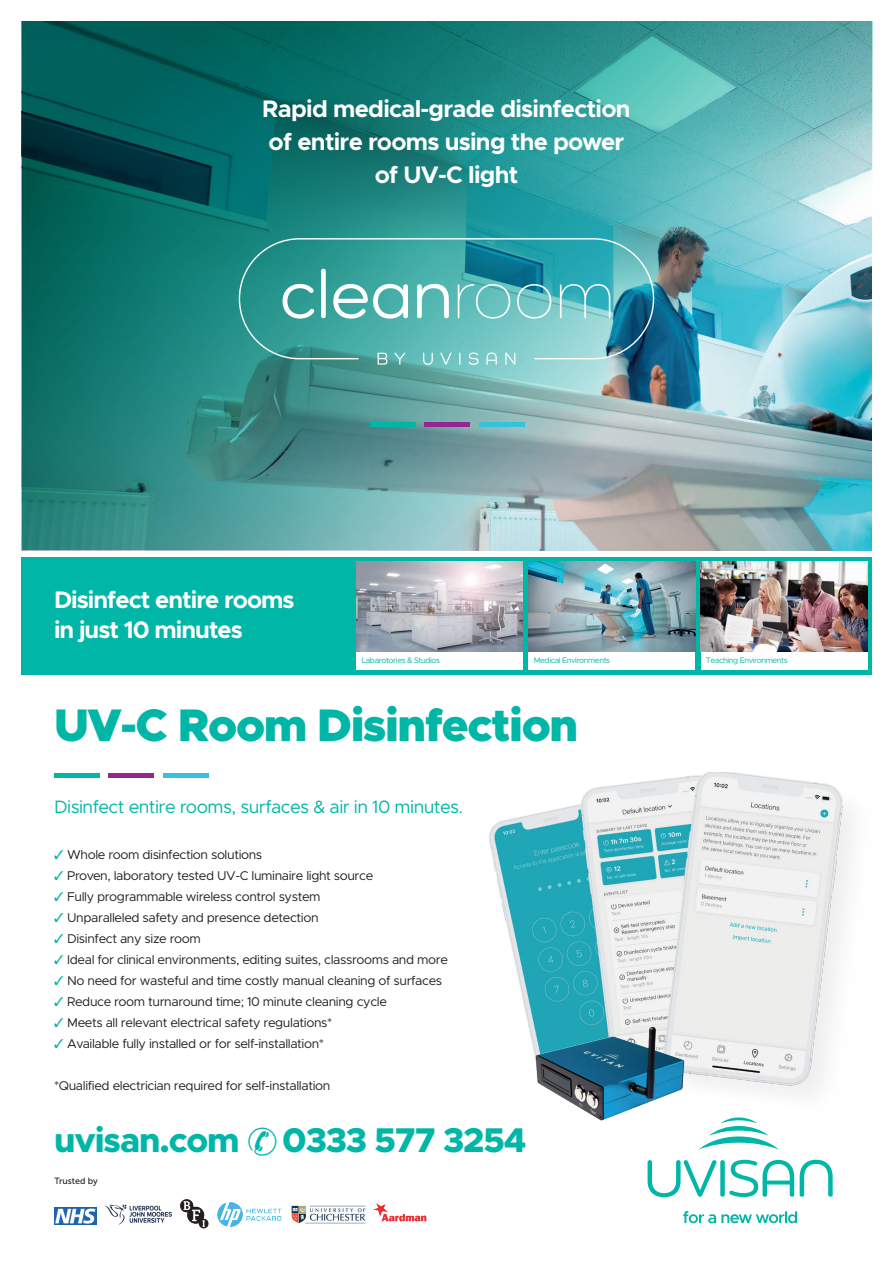
<style>
.page{position:relative;width:893px;height:1263px;background:#fff}
.page>*{position:absolute;margin:0;border:0;box-sizing:border-box;transform-origin:0 0}
.t1{font:900 45.9px "Metropolis";letter-spacing:-.03em;color:#00b6a6}
.t2{font:800 34.5px "Metropolis";letter-spacing:-.03em;color:#00b6a6}
.t3{font:700 24px/33px "Metropolis";letter-spacing:-.03em;color:#fff}
.t4{font:18px "Metropolis";letter-spacing:-.03em;color:#00b6a6}
.t5{font:12.75px "Metropolis";letter-spacing:-.03em;color:#231f20}
.t6{font:9px "Museo Sans 500";color:#231f20}
.t7{font:7.95px "Metropolis";letter-spacing:-.05em;color:#00b6a6}
.s1{color:#00b6a6}
</style>
<div class="page">
<div style="left:21px;top:557px;width:851px;height:117px;background:#00b6a6"></div>
<img style="left:54px;top:1207px;width:43px;height:18px">
<img style="left:105px;top:1204px;width:67px;height:21px">
<img style="left:217px;top:1202px;width:65px;height:25px">
<img style="left:291px;top:1205px;width:75px;height:18px">
<img style="left:373px;top:1203px;width:54px;height:19px">
<img style="left:180px;top:1199px;width:29px;height:30px">
<hr style="left:54px;top:773px;width:45px;height:4px;background:#00b6a6">
<hr style="left:108px;top:773px;width:46px;height:4px;background:#95268f">
<hr style="left:163px;top:773px;width:45px;height:4px;background:#37c2dc">
<div style="left:357px;top:651px;width:166px;height:19px;background:#fff"></div>
<img style="left:357px;top:561px;width:166px;height:90px">
<div style="left:529px;top:651px;width:166px;height:19px;background:#fff"></div>
<img style="left:529px;top:561px;width:166px;height:90px">
<div style="left:701px;top:651px;width:166px;height:19px;background:#fff"></div>
<img style="left:701px;top:561px;width:166px;height:90px">
<svg style="left:648px;top:1160px;width:69px;height:37px"></svg>
<div style="left:720px;top:1160px;width:5px;height:37px;background:#00b6a6;border-radius:2px"></div>
<svg style="left:729px;top:1160px;width:65px;height:37px"></svg>
<svg style="left:800px;top:1160px;width:33px;height:37px"></svg>
<svg style="left:699px;top:1123px;width:79px;height:26px"></svg>
<svg style="left:683px;top:1211px;width:114px;height:12px"></svg>
<img style="left:22px;top:21px;width:850px;height:528px">
<svg style="left:239px;top:238px;width:415px;height:121px;background:#50acad"></svg>
<svg style="left:378px;top:353px;width:9px;height:12px"></svg>
<svg style="left:394px;top:353px;width:11px;height:12px"></svg>
<svg style="left:423px;top:353px;width:10px;height:12px"></svg>
<svg style="left:440px;top:353px;width:11px;height:12px"></svg>
<svg style="left:459px;top:353px;width:1px;height:12px"></svg>
<svg style="left:469px;top:352px;width:9px;height:13px"></svg>
<svg style="left:486px;top:352px;width:11px;height:13px"></svg>
<svg style="left:505px;top:353px;width:10px;height:12px"></svg>
<div style="left:370px;top:422px;width:46px;height:5px;background:#00b6a6"></div>
<div style="left:425px;top:422px;width:45px;height:5px;background:#95268f"></div>
<div style="left:479px;top:422px;width:45px;height:5px;background:#37c2dc"></div>
<img style="left:489px;top:773px;width:363px;height:350px">
<img style="left:511px;top:1009px;width:202px;height:135px">
<h3 class="t3" style="left:262px;top:92px;width:370px;text-align:center">Rapid medical-grade disinfection of entire rooms using the power of UV-C light</h3>
<h3 class="t3" style="left:54px;top:584px;width:242px;line-height:30px">Disinfect entire rooms in just 10 minutes</h3>
<p class="t7" style="left:362px;top:655px;width:80px">Labarotories &amp; Studios</p>
<p class="t7" style="left:534px;top:655px;width:78px">Medical Environments</p>
<p class="t7" style="left:706px;top:655px;width:83px">Teaching Environments</p>
<h1 class="t1" style="left:54px;top:696px;width:526px">UV-C Room Disinfection</h1>
<h3 class="t4" style="left:54px;top:795px;width:411px">Disinfect entire rooms, surfaces &amp; air in 10 minutes.</h3>
<p class="t5" style="left:54px;top:846px;width:210px"><span class="s1">✓</span> Whole room disinfection solutions</p>
<p class="t5" style="left:54px;top:867px;width:321px"><span class="s1">✓</span> Proven, laboratory tested UV-C luminaire light source</p>
<p class="t5" style="left:54px;top:888px;width:268px"><span class="s1">✓</span> Fully programmable wireless control system</p>
<p class="t5" style="left:54px;top:909px;width:266px"><span class="s1">✓</span> Unparalleled safety and presence detection</p>
<p class="t5" style="left:54px;top:930px;width:148px"><span class="s1">✓</span> Disinfect any size room</p>
<p class="t5" style="left:54px;top:951px;width:395px"><span class="s1">✓</span> Ideal for clinical environments, editing suites, classrooms and more</p>
<p class="t5" style="left:54px;top:972px;width:390px"><span class="s1">✓</span> No need for wasteful and time costly manual cleaning of surfaces</p>
<p class="t5" style="left:54px;top:993px;width:334px"><span class="s1">✓</span> Reduce room turnaround time; 10 minute cleaning cycle</p>
<p class="t5" style="left:54px;top:1014px;width:280px"><span class="s1">✓</span> Meets all relevant electrical safety regulations*</p>
<p class="t5" style="left:54px;top:1035px;width:272px"><span class="s1">✓</span> Available fully installed or for self-installation*</p>
<p class="t5" style="left:54px;top:1077px;width:278px">*Qualified electrician required for self-installation</p>
<h2 class="t2" style="left:54px;top:1118px;width:474px">uvisan.com 0333 577 3254</h2>
<p class="t6" style="left:55px;top:1176px;width:45px">Trusted by</p>
</div>
